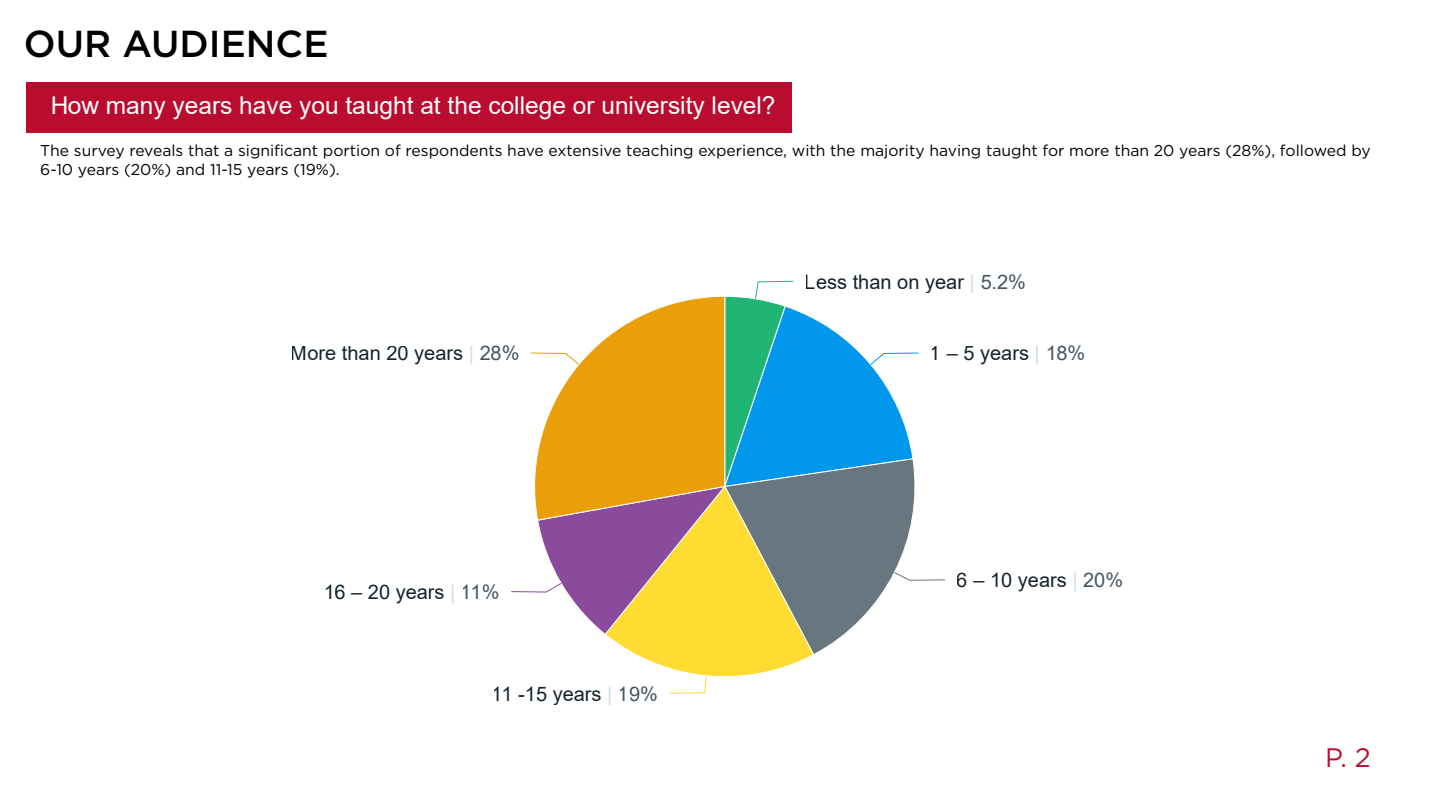
<style>
.page{position:relative;width:1440px;height:810px;background:#fff}
.page>*{position:absolute;margin:0;border:0;box-sizing:border-box;transform-origin:0 0}
.t1{font:500 37.5px "Gotham";color:#000}
.t2{font:26.7px "Gotham";color:#ba0c2f}
.t3{font:24.53px "Arial";color:#fff}
.t4{font:20.02px "Arial";color:#15232b}
.t5{font:15.75px/18.8px "Gotham";color:#000}
.s1{color:#d3dde1}
.s2{color:#455560}
</style>
<div class="page">
<div style="left:26px;top:82px;width:765px;height:51px;background:#ba0c2f"></div>
<svg style="left:511px;top:281px;width:434px;height:413px"></svg>
<h1 class="t1" style="left:24px;top:19px;width:306px">OUR AUDIENCE</h1>
<h3 class="t3" style="left:50px;top:89px;width:727px">How many years have you taught at the college or university level?</h3>
<p class="t5" style="left:40px;top:141px;width:1332px">The survey reveals that a significant portion of respondents have extensive teaching experience, with the majority having taught for more than 20 years (28%), followed by<br>6-10 years (20%) and 11-15 years (19%).</p>
<p class="t4" style="left:291px;top:340px;width:230px">More than 20 years <span class="s1">|</span> <span class="s2">28%</span></p>
<p class="t4" style="left:323px;top:578px;width:178px">16 – 20 years <span class="s1">|</span> <span class="s2">11%</span></p>
<p class="t4" style="left:492px;top:680px;width:168px">11 -15 years <span class="s1">|</span> <span class="s2">19%</span></p>
<p class="t4" style="left:805px;top:268px;width:223px">Less than on year <span class="s1">|</span> <span class="s2">5.2%</span></p>
<p class="t4" style="left:930px;top:340px;width:157px">1 – 5 years <span class="s1">|</span> <span class="s2">18%</span></p>
<p class="t4" style="left:957px;top:566px;width:168px">6 – 10 years <span class="s1">|</span> <span class="s2">20%</span></p>
<h2 class="t2" style="left:1325px;top:740px;width:47px">P. 2</h2>
</div>
